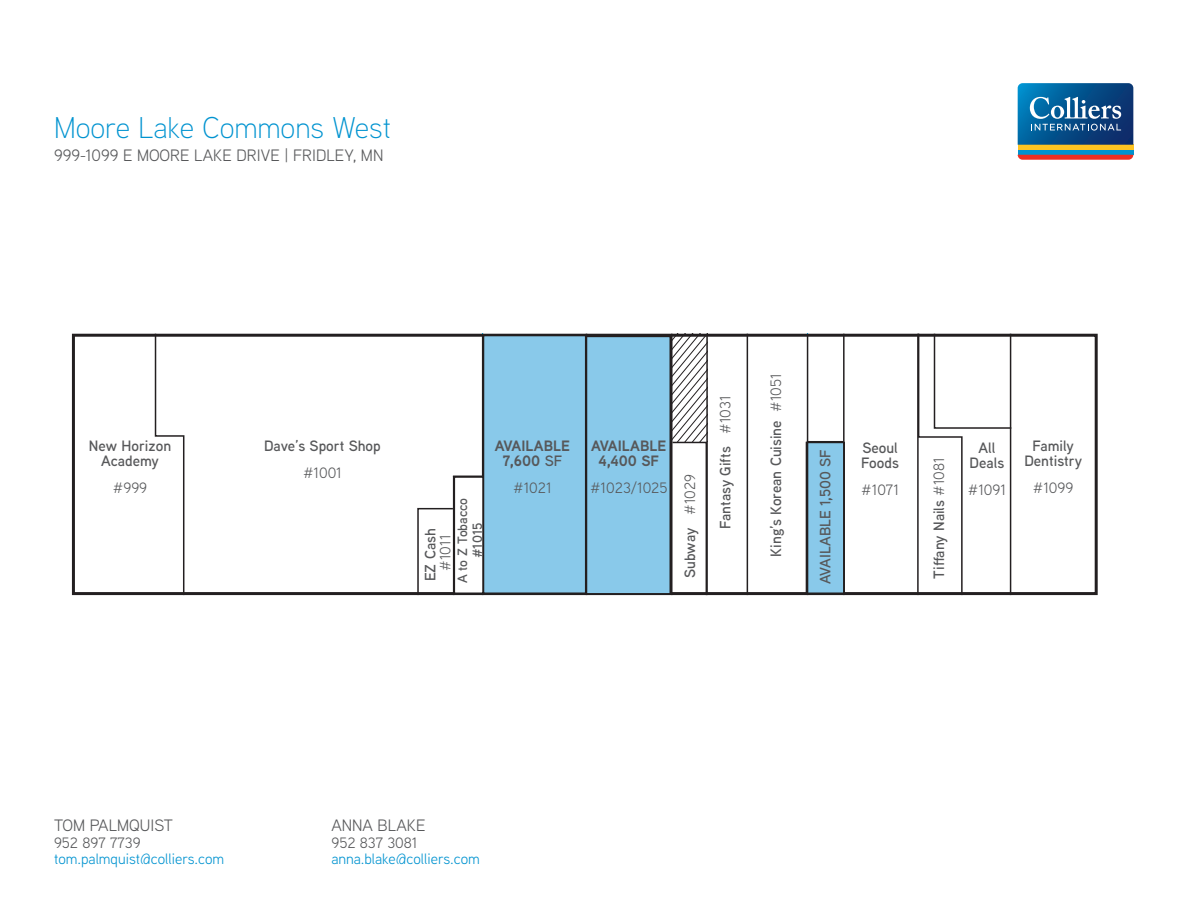
<style>
.page{position:relative;width:1188px;height:918px;background:#fff}
.page>*{position:absolute;margin:0;border:0;box-sizing:border-box;transform-origin:0 0}
.Property_Headline{font:300 30px "Aaux Next";color:#0093d0}
.for_sale{font:16.5px "Aaux Next";color:#57585a}
.subheads{font:600 15px "Aaux Next";color:#57585a}
.t1{font:15px/16.5px "Aaux Next";color:#0093d0}
.subheads-2{font:15px "Aaux Next";color:#57585a}
.subheads-3{font:700 15px "Aaux Next";color:#57585a}
.subheads-4{font:600 13.5px "Aaux Next";color:#57585a}
.s1{font-weight:600}
.s2{font-weight:400}
.s3{color:#57585a}
</style>
<div class="page">
<svg style="left:1017px;top:83px;width:117px;height:77px"></svg>
<svg style="left:71px;top:333px;width:1027px;height:263px"></svg>
<div style="left:806px;top:442px;width:38px;height:151px;background:#89c9ea"></div>
<div style="left:806px;top:442px;width:39px;height:152px;border:2px solid #231f20"></div>
<div style="left:586px;top:336px;width:84px;height:258px;background:#89c9ea"></div>
<div style="left:585px;top:336px;width:86px;height:259px;border:2px solid #231f20"></div>
<svg style="left:154px;top:333px;width:31px;height:263px"></svg>
<hr style="left:482px;top:334px;width:1px;height:261px;background:#231f20">
<hr style="left:453px;top:476px;width:1px;height:119px;background:#231f20">
<svg style="left:417px;top:507px;width:37px;height:89px"></svg>
<hr style="left:586px;top:334px;width:1px;height:261px;background:#231f20">
<hr style="left:747px;top:334px;width:1px;height:261px;background:#231f20">
<hr style="left:807px;top:334px;width:1px;height:261px;background:#231f20">
<hr style="left:843px;top:334px;width:2px;height:261px;background:#231f20">
<svg style="left:917px;top:333px;width:96px;height:263px"></svg>
<hr style="left:807px;top:441px;width:36px;height:1px;background:#231f20">
<hr style="left:917px;top:334px;width:2px;height:261px;background:#231f20">
<svg style="left:671px;top:334px;width:37px;height:262px"></svg>
<div style="left:454px;top:477px;width:29px;height:116px;background:#fff"></div>
<div style="left:454px;top:476px;width:30px;height:118px;border:2px solid #231f20"></div>
<div style="left:484px;top:336px;width:102px;height:257px;background:#89c9ea"></div>
<div style="left:483px;top:335px;width:103px;height:259px;border:2px solid #231f20"></div>
<p class="Property_Headline" style="left:54px;top:108px;width:339px">Moore Lake Commons West</p>
<p class="for_sale" style="left:54px;top:144px;width:331px">999-1099 E MOORE LAKE DRIVE | FRIDLEY, MN</p>
<p class="subheads" style="left:89px;top:436px;width:84px">New Horizon</p>
<p class="subheads" style="left:101px;top:451px;width:59px">Academy</p>
<p class="subheads-2" style="left:113px;top:478px;width:36px">#999</p>
<p class="subheads" style="left:264px;top:436px;width:118px">Dave’s Sport Shop</p>
<p class="subheads-2" style="left:303px;top:463px;width:40px">#1001</p>
<p class="subheads-4" style="left:453px;top:583px;width:86px;rotate:-90deg">A to Z Tobacco</p>
<p class="subheads-4" style="left:468px;top:558px;width:37px;rotate:-90deg">#1015</p>
<p class="subheads" style="left:420px;top:581px;width:54px;rotate:-90deg">EZ Cash</p>
<p class="subheads-2" style="left:435px;top:571px;width:37px;rotate:-90deg">#1011</p>
<p class="subheads-3" style="left:495px;top:436px;width:77px">AVAILABLE</p>
<p class="subheads-3" style="left:503px;top:451px;width:61px">7,600 <span class="s1">SF</span></p>
<p class="subheads-2" style="left:513px;top:478px;width:40px">#1021</p>
<p class="subheads-3" style="left:591px;top:436px;width:77px">AVAILABLE</p>
<p class="subheads-3" style="left:598px;top:451px;width:62px">4,400 SF</p>
<p class="subheads-2" style="left:590px;top:478px;width:79px">#1023/1025</p>
<p class="subheads" style="left:679px;top:578px;width:106px;rotate:-90deg">Subway <span class="s2">#1029</span></p>
<p class="subheads" style="left:715px;top:529px;width:135px;rotate:-90deg">Fantasy Gifts <span class="s2">#1031</span></p>
<p class="subheads" style="left:766px;top:557px;width:185px;rotate:-90deg">King’s Korean Cuisine <span class="s2">#1051</span></p>
<p class="subheads" style="left:815px;top:584px;width:137px;rotate:-90deg">AVAILABLE 1,500 SF</p>
<p class="subheads" style="left:862px;top:437px;width:37px">Seoul</p>
<p class="subheads" style="left:861px;top:452px;width:39px">Foods</p>
<p class="subheads-2" style="left:861px;top:480px;width:39px">#1071</p>
<p class="subheads" style="left:929px;top:579px;width:123px;rotate:-90deg">Tiffany Nails <span class="s2">#1081</span></p>
<p class="subheads" style="left:979px;top:437px;width:18px">All</p>
<p class="subheads" style="left:970px;top:452px;width:36px">Deals</p>
<p class="subheads-2" style="left:968px;top:480px;width:40px">#1091</p>
<p class="subheads" style="left:1032px;top:436px;width:43px">Family</p>
<p class="subheads" style="left:1024px;top:451px;width:59px">Dentistry</p>
<p class="subheads-2" style="left:1033px;top:478px;width:42px">#1099</p>
<p class="for_sale" style="left:54px;top:814px;width:120px">TOM PALMQUIST</p>
<p class="t1" style="left:54px;top:834px;width:172px"><span class="s3">952 897 7739 </span>tom.palmquist@colliers.com</p>
<p class="for_sale" style="left:331px;top:814px;width:96px">ANNA BLAKE</p>
<p class="t1" style="left:331px;top:834px;width:150px"><span class="s3">952 837 3081 </span>anna.blake@colliers.com</p>
</div>
